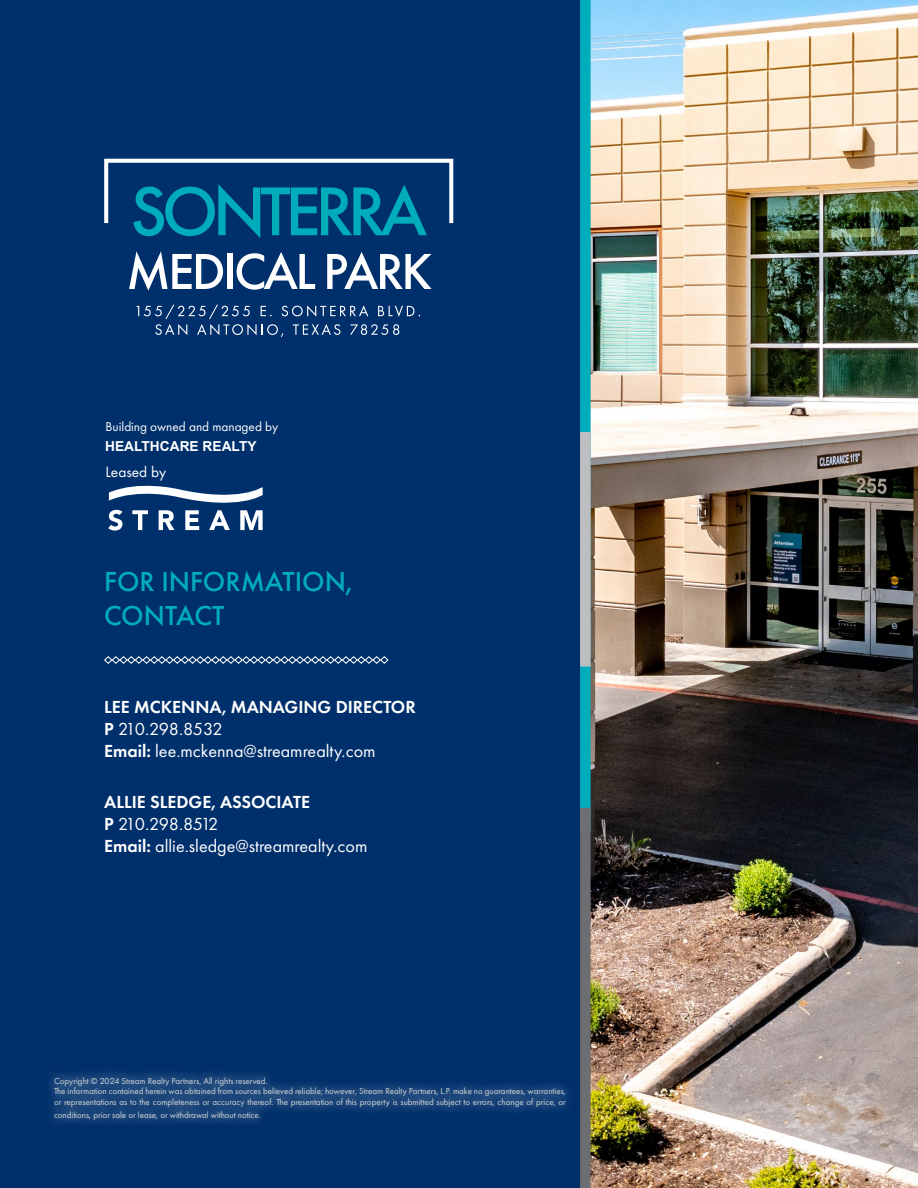
<style>
.page{position:relative;width:918px;height:1188px;background:#fff}
.page>*{position:absolute;margin:0;border:0;box-sizing:border-box;transform-origin:0 0}
.t1{font:500 28.5px/34.2px "Futura PT";color:#00adbb}
.t2{font:18.15px/22px "Futura PT";color:#fff}
.t3{font:15.45px "Futura PT";color:#fff}
.t4{font:700 13.8px "Arial";color:#fff}
.t5{font:13.35px "Futura PT";color:#fff}
.t6{font:9px/10.8px "Futura PT";color:#d1d3d4}
.s1{font-weight:600}
</style>
<div class="page">
<img style="left:591px;top:0;width:327px;height:1188px">
<div style="left:0;top:0;width:583px;height:1188px;background:#00306b"></div>
<div style="left:45px;top:1068px;width:529px;height:60px;background:#fff;opacity:.75"></div>
<div style="left:580px;top:0;width:11px;height:832px;background:#00adbb"></div>
<div style="left:580px;top:808px;width:11px;height:380px;background:#6d6e71"></div>
<div style="left:580px;top:432px;width:11px;height:235px;background:#bcbec0"></div>
<svg style="left:104px;top:656px;width:285px;height:8px"></svg>
<svg style="left:108px;top:485px;width:155px;height:46px"></svg>
<svg style="left:129px;top:251px;width:94px;height:40px"></svg>
<div style="left:227px;top:254px;width:5px;height:35px;background:#fff"></div>
<svg style="left:237px;top:252px;width:78px;height:38px"></svg>
<svg style="left:327px;top:252px;width:105px;height:37px"></svg>
<svg style="left:136px;top:304px;width:284px;height:33px"></svg>
<svg style="left:104px;top:159px;width:349px;height:79px"></svg>
<h3 class="t5" style="left:106px;top:418px;width:174px">Building owned and managed by</h3>
<h3 class="t4" style="left:105px;top:436px;width:153px">HEALTHCARE REALTY</h3>
<h3 class="t3" style="left:105px;top:462px;width:62px">Leased by</h3>
<h1 class="t1" style="left:104px;top:564px;width:250px">FOR INFORMATION,<br>CONTACT</h1>
<h2 class="t2" style="left:104px;top:695px;width:313px"><span class="s1">LEE MCKENNA, MANAGING DIRECTOR<br>P</span> 210.298.8532<br><span class="s1">Email:</span> lee.mckenna@streamrealty.com</h2>
<h2 class="t2" style="left:104px;top:791px;width:265px"><span class="s1">ALLIE SLEDGE, ASSOCIATE<br>P</span> 210.298.8512<br><span class="s1">Email:</span> allie.sledge@streamrealty.com</h2>
<p class="t6" style="left:54px;top:1075px;width:513px">Copyright © 2024 Stream Realty Partners, All rights reserved.<br>The information contained herein was obtained from sources believed reliable; however, Stream Realty Partners, L.P. make no guarantees, warranties, or representations as to the completeness or accuracy thereof. The presentation of this property is submitted subject to errors, change of price, or</p>
<p class="t6" style="left:54px;top:1109px;width:208px">conditions, prior sale or lease, or withdrawal without notice.</p>
</div>
